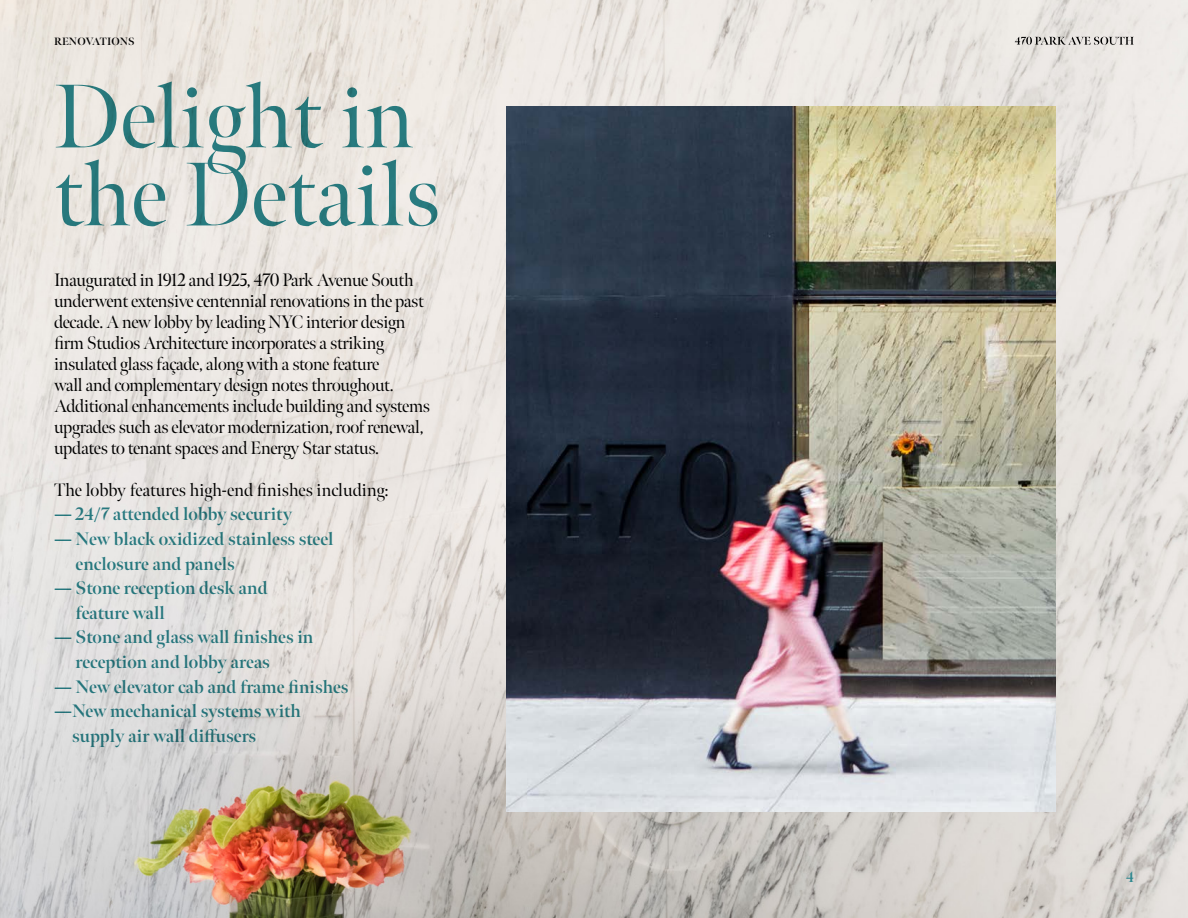
<style>
.page{position:relative;width:1188px;height:918px;background:#fff}
.page>*{position:absolute;margin:0;border:0;box-sizing:border-box;transform-origin:0 0}
.t1{font:90px/78px "Meno Banner";color:#2b868e}
.t2{font:18px/21px "Meno Banner";letter-spacing:-.02em;color:#000}
.t3{font:700 18px/24.6px "Meno Banner";color:#2b868e}
.t4{font:18px "Meno Banner";color:#000}
.t5{font:700 15px "Meno Banner";color:#2b868e}
.t6{font:700 10.65px "Meno Banner";letter-spacing:.01em;color:#000}
</style>
<div class="page">
<img style="left:0;top:0;width:1188px;height:918px">
<img style="left:507px;top:107px;width:549px;height:704px">
<svg style="left:1015px;top:37px;width:119px;height:8px"></svg>
<p class="t6" style="left:54px;top:34px;width:82px">RENOVATIONS</p>
<h1 class="t1" style="left:54px;top:79px;width:388px">Delight in the Details</h1>
<p class="t2" style="left:54px;top:269px;width:378px">Inaugurated in 1912 and 1925, 470 Park Avenue South underwent extensive centennial renovations in the past decade. A new lobby by leading NYC interior design firm Studios Architecture incorporates a striking insulated glass façade, along with a stone feature<br>wall and complementary design notes throughout.<br>Additional enhancements include building and systems upgrades such as elevator modernization, roof renewal, updates to tenant spaces and Energy Star status.</p>
<p class="t4" style="left:54px;top:479px;width:336px">The lobby features high-end finishes including:</p>
<p class="t3" style="left:54px;top:502px;width:240px">— 24/7 attended lobby security</p>
<p class="t3" style="left:76px;top:527px;width:259px;text-indent:-22px">— New black oxidized stainless steel enclosure and panels</p>
<p class="t3" style="left:76px;top:576px;width:194px;text-indent:-22px">— Stone reception desk and feature wall</p>
<p class="t3" style="left:76px;top:625px;width:239px;text-indent:-22px">— Stone and glass wall finishes in reception and lobby areas</p>
<p class="t3" style="left:54px;top:674px;width:296px">— New elevator cab and frame finishes</p>
<p class="t3" style="left:54px;top:699px;width:249px">—New mechanical systems with</p>
<p class="t3" style="left:72px;top:723px;width:186px">supply air wall diffusers</p>
<p class="t5" style="left:1126px;top:867px;width:10px">4</p>
</div>
